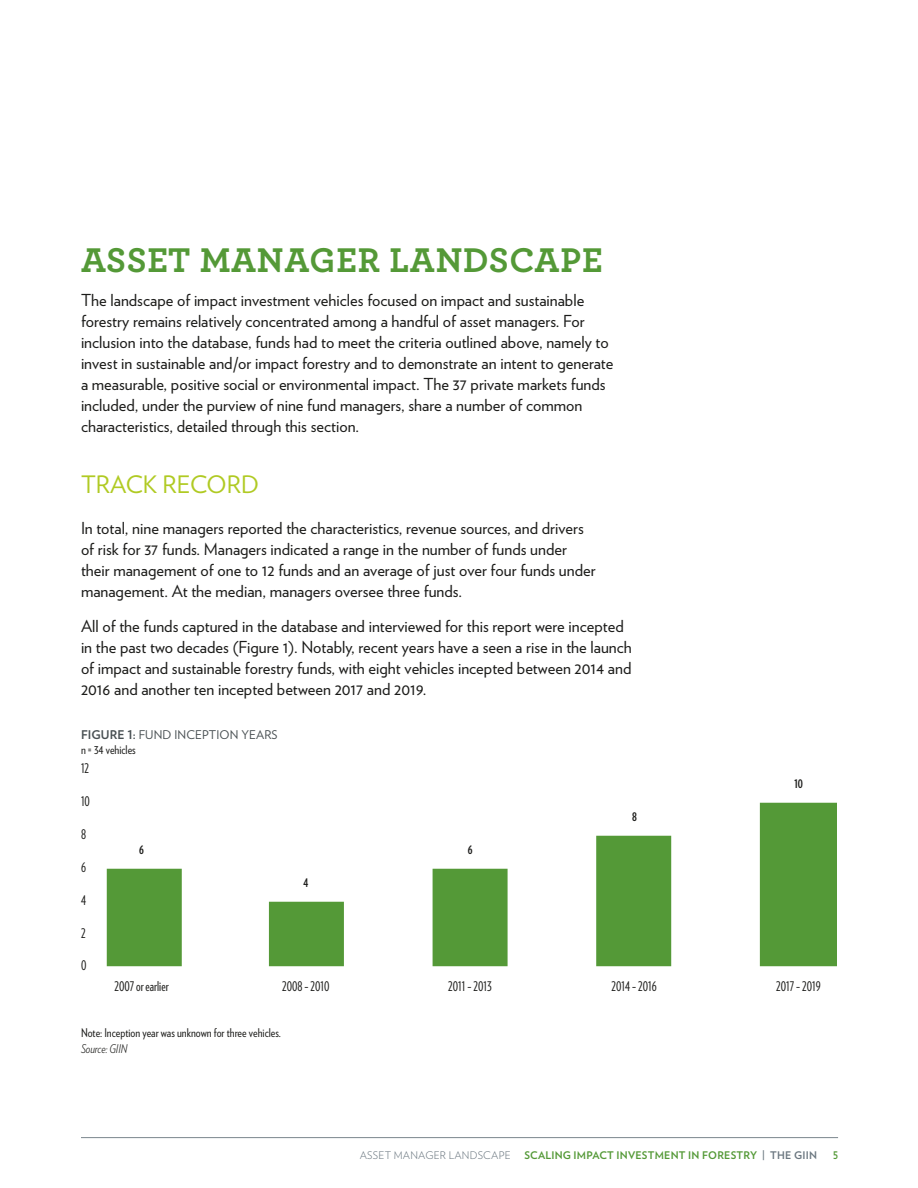
<style>
.page{position:relative;width:918px;height:1188px;background:#fff}
.page>*{position:absolute;margin:0;border:0;box-sizing:border-box;transform-origin:0 0}
.Section_Heads_-FF{font:700 36px "Archer";letter-spacing:.02em;color:#549937}
._00_Section_Subhead{font:24px "Verlag";color:#b0ca23}
.Body_Left-FF{font:16.5px/21px "Verlag";color:#1c1c1a}
.t1{font:13.5px "Verlag Compressed";color:#1c1c1a}
.Table_Note_style{font:12px "Verlag Condensed";color:#1c1c1a}
._00_Table_Title{font:12px "Verlag";letter-spacing:.01em;color:#495053}
.Table_Note_style-2{font:italic 300 12px "Verlag Condensed";color:#1c1c1a}
.t2{font:700 12px "Verlag Compressed";color:#1c1c1a}
.t3{font:700 10.5px "Verlag";letter-spacing:.02em;color:#549937}
.t4{font:300 10.5px "Verlag";letter-spacing:.02em;color:#6b7780}
.t5{font:700 10.5px "Verlag";letter-spacing:.02em;color:#549937;scale:.8 1}
.s1{font-weight:700}
.s2{color:#6b7780}
</style>
<div class="page">
<hr style="left:81px;top:1137px;width:757px;height:1px;background:#7b868d">
<svg style="left:107px;top:803px;width:730px;height:163px"></svg>
<p class="Section_Heads_-FF" style="left:81px;top:231px;width:523px">ASSET MANAGER LANDSCAPE</p>
<p class="Body_Left-FF" style="left:81px;top:289px;width:534px">The landscape of impact investment vehicles focused on impact and sustainable forestry remains relatively concentrated among a handful of asset managers. For inclusion into the database, funds had to meet the criteria outlined above, namely to invest in sustainable and/or impact forestry and to demonstrate an intent to generate a measurable, positive social or environmental impact. The 37 private markets funds included, under the purview of nine fund managers, share a number of common characteristics, detailed through this section.</p>
<p class="_00_Section_Subhead" style="left:81px;top:466px;width:179px">TRACK RECORD</p>
<p class="Body_Left-FF" style="left:81px;top:517px;width:516px">In total, nine managers reported the characteristics, revenue sources, and drivers of risk for 37 funds. Managers indicated a range in the number of funds under their management of one to 12 funds and an average of just over four funds under management. At the median, managers oversee three funds.</p>
<p class="Body_Left-FF" style="left:81px;top:615px;width:552px">All of the funds captured in the database and interviewed for this report were incepted in the past two decades (Figure 1). Notably, recent years have a seen a rise in the launch of impact and sustainable forestry funds, with eight vehicles incepted between 2014 and 2016 and another ten incepted between 2017 and 2019.</p>
<p class="_00_Table_Title" style="left:81px;top:726px;width:198px"><span class="s1">FIGURE 1:</span> FUND INCEPTION YEARS</p>
<p class="Table_Note_style" style="left:81px;top:741px;width:56px">n = 34 vehicles</p>
<p class="t1" style="left:81px;top:759px;width:10px">12</p>
<p class="t1" style="left:81px;top:792px;width:11px">10</p>
<p class="t1" style="left:81px;top:825px;width:7px">8</p>
<p class="t1" style="left:81px;top:858px;width:6px">6</p>
<p class="t1" style="left:81px;top:891px;width:7px">4</p>
<p class="t1" style="left:81px;top:924px;width:6px">2</p>
<p class="t1" style="left:81px;top:956px;width:7px">0</p>
<p class="t2" style="left:139px;top:841px;width:6px">6</p>
<p class="t2" style="left:303px;top:874px;width:6px">4</p>
<p class="t2" style="left:468px;top:841px;width:6px">6</p>
<p class="t2" style="left:632px;top:808px;width:6px">8</p>
<p class="t2" style="left:794px;top:776px;width:10px">10</p>
<p class="t1" style="left:115px;top:977px;width:56px">2007 or earlier</p>
<p class="t1" style="left:282px;top:977px;width:49px">2008 – 2010</p>
<p class="t1" style="left:448px;top:977px;width:45px">2011 – 2013</p>
<p class="t1" style="left:612px;top:977px;width:47px">2014 – 2016</p>
<p class="t1" style="left:776px;top:977px;width:46px">2017 – 2019</p>
<p class="Table_Note_style" style="left:81px;top:1024px;width:201px">Note: Inception year was unknown for three vehicles.</p>
<p class="Table_Note_style-2" style="left:81px;top:1040px;width:48px">Source: GIIN</p>
<p class="t4" style="left:360px;top:1147px;width:52px">ASSET MANAGER</p>
<p class="t4" style="left:449px;top:1147px;width:8px">LANDSCAPE</p>
<p class="t3" style="left:525px;top:1147px;width:294px">SCALING IMPACT INVESTMENT IN FORESTRY <span class="s2">| THE GIIN</span></p>
<p class="t5" style="left:833px;top:1147px;width:8px">5</p>
</div>
